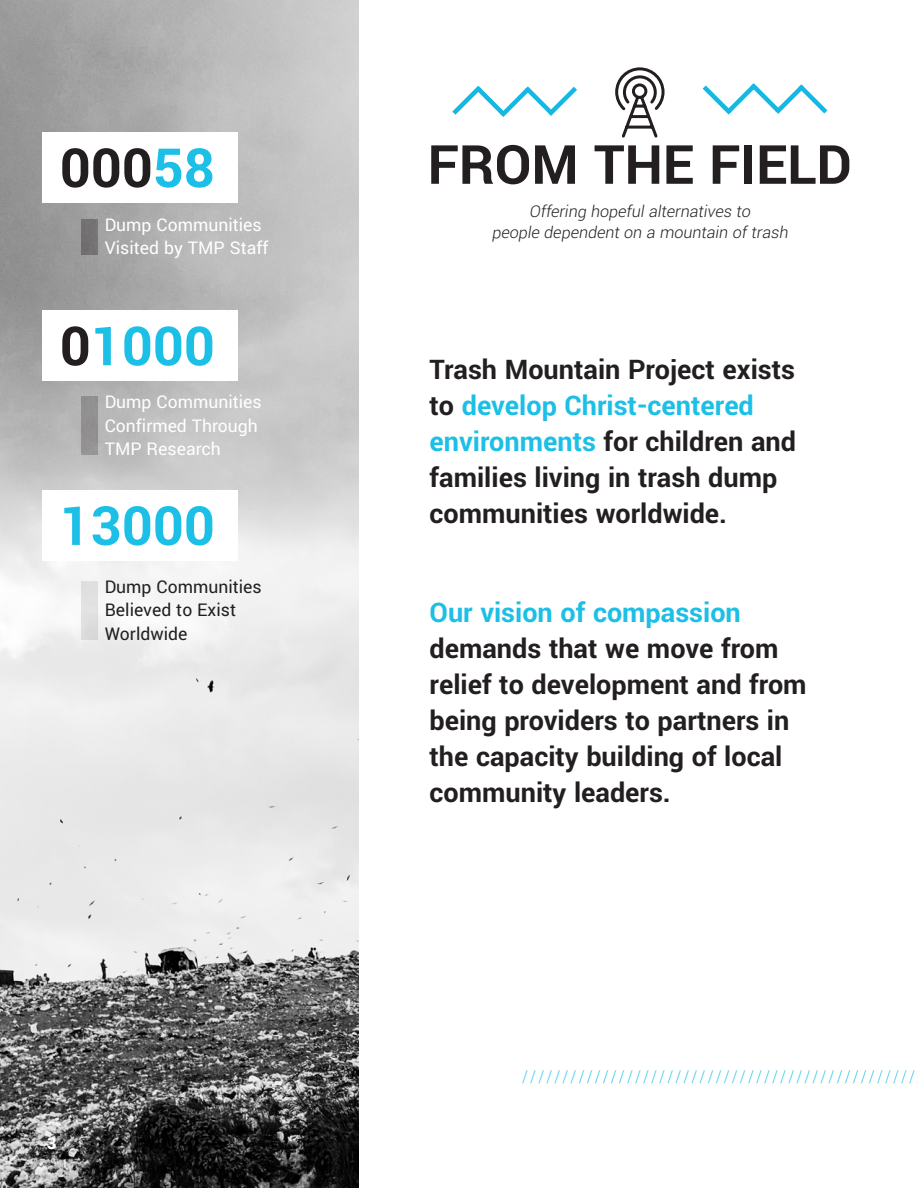
<style>
.page{position:relative;width:918px;height:1188px;background:#fff}
.page>*{position:absolute;margin:0;border:0;box-sizing:border-box;transform-origin:0 0}
.t1{font:700 60px "Yantramanav";color:#231f20}
.t2{font:700 60px "Yantramanav";color:#1cbfe5}
.t3{font:700 30px/36px "Yantramanav";color:#231f20}
.t4{font:19.5px "Yantramanav";color:#fff}
.t5{font:19.5px "Yantramanav";color:#231f20}
.t6{font:italic 300 18px "Yantramanav";color:#231f20}
.t7{font:18px "Times New Roman";color:#1cbfe5}
.t8{font:900 18px "Yantramanav";color:#fff}
.s1{color:#1cbfe5}
.s2{color:#231f20}
</style>
<div class="page">
<img style="left:0;top:0;width:358px;height:1188px">
<div style="left:42px;top:310px;width:196px;height:71px;background:#fff"></div>
<div style="left:42px;top:490px;width:196px;height:71px;background:#fff"></div>
<div style="left:42px;top:132px;width:196px;height:71px;background:#fff"></div>
<div style="left:81px;top:219px;width:16px;height:36px;background:#737171"></div>
<div style="left:81px;top:396px;width:16px;height:59px;background:#929091"></div>
<div style="left:81px;top:581px;width:16px;height:59px;background:#dfdfdf"></div>
<svg style="left:615px;top:67px;width:50px;height:71px"></svg>
<svg style="left:452px;top:85px;width:125px;height:32px"></svg>
<svg style="left:702px;top:83px;width:126px;height:32px"></svg>
<p class="t1" style="left:60px;top:131px;width:157px">000<span class="s1">58</span></p>
<p class="t4" style="left:105px;top:213px;width:158px">Dump Communities</p>
<p class="t4" style="left:105px;top:236px;width:165px">Visited by TMP Staff</p>
<p class="t2" style="left:60px;top:310px;width:157px"><span class="s2">0</span>1000</p>
<p class="t4" style="left:105px;top:390px;width:158px">Dump Communities</p>
<p class="t4" style="left:105px;top:413px;width:155px">Confirmed Through</p>
<p class="t4" style="left:105px;top:437px;width:118px">TMP Research</p>
<p class="t2" style="left:60px;top:489px;width:157px">13000</p>
<p class="t5" style="left:105px;top:575px;width:158px">Dump Communities</p>
<p class="t5" style="left:105px;top:598px;width:133px">Believed to Exist</p>
<p class="t5" style="left:105px;top:621px;width:84px">Worldwide</p>
<p class="t8" style="left:47px;top:1132px;width:11px">3</p>
<p class="t1" style="left:428px;top:128px;width:426px">FROM THE FIELD</p>
<p class="t6" style="left:529px;top:200px;width:226px">Offering hopefulalternatives to</p>
<p class="t6" style="left:492px;top:222px;width:301px">people dependenton a mountain oftrash</p>
<p class="t3" style="left:430px;top:352px;width:368px">Trash Mountain Project exists to <span class="s1">develop Christ-centered environments</span> for children and families living in trash dump communities worldwide.</p>
<p class="t3" style="left:430px;top:595px;width:379px"><span class="s1">Our vision of compassion </span>demands that we move from relief to development and from being providers to partners in the capacity building of local community leaders.</p>
<p class="t7" style="left:523px;top:1065px;width:394px">/////////////////////////////////////////////////</p>
</div>
